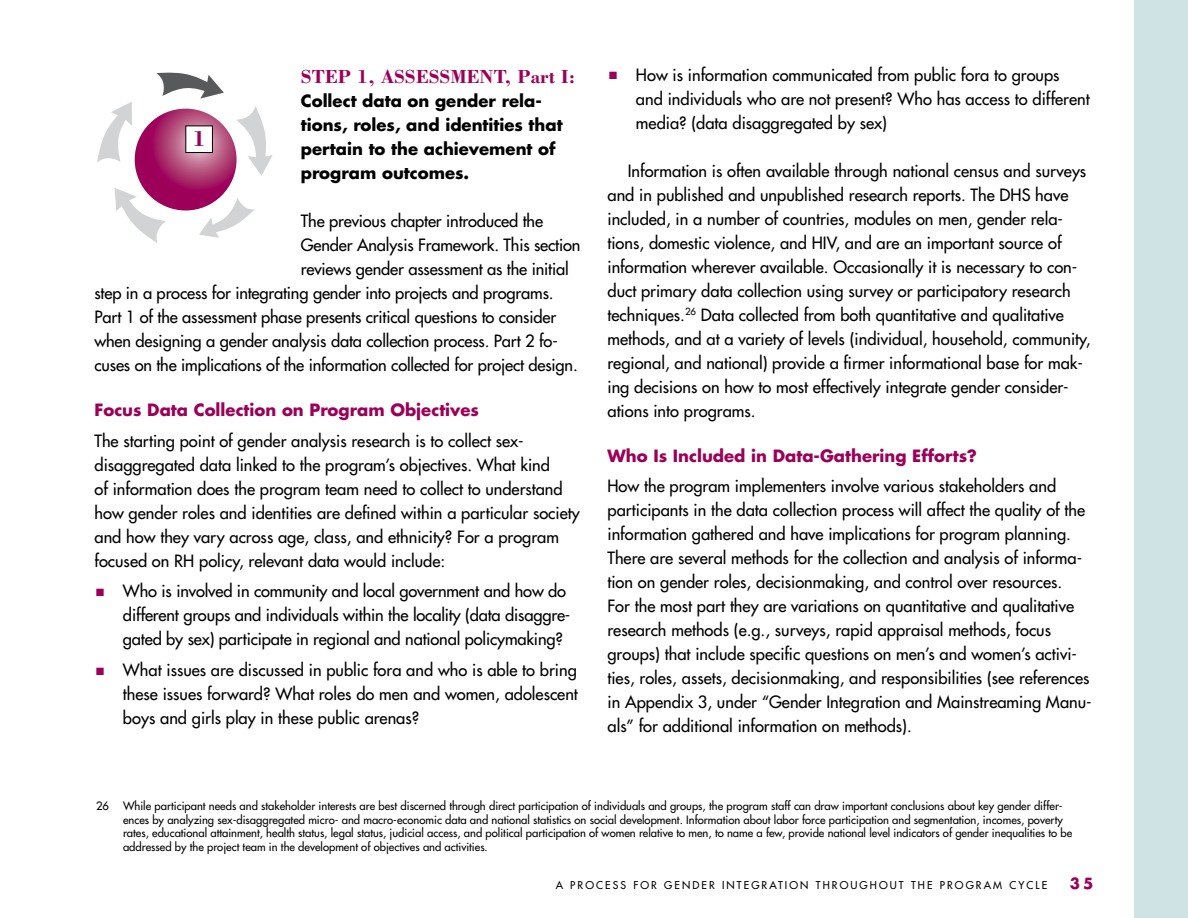
<style>
.page{position:relative;width:1188px;height:918px;background:#fff}
.page>*{position:absolute;margin:0;border:0;box-sizing:border-box;transform-origin:0 0}
.t1{font:700 22.5px "Bodoni";color:#9c0058}
.t2{font:700 19.5px "Bodoni";color:#9c0058}
.t3{font:16.5px/24px "Futura";color:#000}
.t4{font:700 16.5px/24px "Futura";color:#000}
.t5{font:700 16.5px "Futura";color:#9c0058}
.t6{font:700 15px "Futura";color:#9c0058}
.t7{font:11.25px/13.5px "Futura";color:#000}
.t8{font:10.5px "Futura";letter-spacing:.2em;color:#000}
.s1{color:#9c0058}
</style>
<div class="page">
<div style="left:1134px;top:0;width:54px;height:918px;background:#cfe2e4"></div>
<svg style="left:135px;top:109px;width:102px;height:101px;background:#aa306f"></svg>
<svg style="left:156px;top:72px;width:68px;height:27px"></svg>
<svg style="left:97px;top:102px;width:35px;height:60px"></svg>
<svg style="left:115px;top:188px;width:53px;height:55px"></svg>
<svg style="left:199px;top:196px;width:55px;height:42px"></svg>
<svg style="left:234px;top:106px;width:39px;height:70px"></svg>
<div style="left:186px;top:126px;width:26px;height:27px;background:#fff"></div>
<div style="left:186px;top:126px;width:27px;height:27px;border:1px solid #000"></div>
<p class="t2" style="left:301px;top:64px;width:14px">STEP</p>
<p class="t2" style="left:357px;top:64px;width:50px">1, ASSESS</p>
<p class="t2" style="left:450px;top:64px;width:31px">MENT</p>
<p class="t2" style="left:505px;top:64px;width:72px">, Part I:</p>
<p class="t4" style="left:301px;top:89px;width:263px">Collect data on gender rela&shy;tions, roles, and identities that pertain to the achievement of program outcomes.</p>
<p class="t3" style="left:301px;top:209px;width:244px">The previous chapter introduced the</p>
<p class="t3" style="left:301px;top:233px;width:281px">Gender Analysis Framework. This section</p>
<p class="t3" style="left:301px;top:257px;width:269px">reviews gender assessment as the initial</p>
<p class="t3" style="left:94px;top:281px;width:461px">step in a process for integrating gender into projects and programs.</p>
<p class="t3" style="left:94px;top:305px;width:463px">Part 1 of the assessment phase presents critical questions to consider</p>
<p class="t3" style="left:94px;top:329px;width:465px">when designing a gender analysis data collection process. Part 2 fo-</p>
<p class="t3" style="left:94px;top:353px;width:485px">cuses on the implications of the information collected for project design.</p>
<p class="t5" style="left:94px;top:399px;width:386px">Focus Data Collection on Program Objectives</p>
<p class="t3" style="left:94px;top:429px;width:487px">The starting point of gender analysis research is to collect sex&shy;disaggregated data linked to the program’s objectives. What kind<br>of information does the program team need to collect to understand how gender roles and identities are defined within a particular society and how they vary across age, class, and ethnicity? For a program focused on RH policy, relevant data would include:</p>
<p class="t3" style="left:123px;top:579px;width:449px;text-indent:-27px"><span class="s1">■</span> Who is involved in community and local government and how do different groups and individuals within the locality (data disaggre&shy;gated by sex) participate in regional and national policymaking?</p>
<p class="t3" style="left:123px;top:658px;width:457px;text-align:justify;text-indent:-27px"><span class="s1">■</span> What issues are discussed in public fora and who is able to bring these issues forward? What roles do men and women, adolescent boys and girls play in these public arenas?</p>
<h1 class="t1" style="left:192px;top:125px;width:15px">1</h1>
<p class="t3" style="left:636px;top:62px;width:455px;text-indent:-27px"><span class="s1">■</span> How is information communicated from public fora to groups and individuals who are not present? Who has access to different media? (data disaggregated by sex)</p>
<p class="t3" style="left:607px;top:158px;width:485px;text-indent:20px">Information is often available through national census and surveys and in published and unpublished research reports. The DHS have included, in a number of countries, modules on men, gender rela&shy;tions, domestic violence, and HIV, and are an important source of information wherever available. Occasionally it is necessary to con&shy;duct primary data collection using survey or participatory research techniques.<sup>26</sup> Data collected from both quantitative and qualitative methods, and at a variety of levels (individual, household, community, regional, and national) provide a firmer informational base for mak&shy;ing decisions on how to most effectively integrate gender consider&shy;ations into programs.</p>
<p class="t5" style="left:607px;top:444px;width:371px">Who Is Included in Data-Gathering Efforts?</p>
<p class="t3" style="left:607px;top:474px;width:486px">How the program implementers involve various stakeholders and participants in the data collection process will affect the quality of the information gathered and have implications for program planning.<br>There are several methods for the collection and analysis of informa&shy;tion on gender roles, decisionmaking, and control over resources.<br>For the most part they are variations on quantitative and qualitative research methods (e.g., surveys, rapid appraisal methods, focus groups) that include specific questions on men’s and women’s activi&shy;ties, roles, assets, decisionmaking, and responsibilities (see references in Appendix 3, under “Gender Integration and Mainstreaming Manu&shy;als” for additional information on methods).</p>
<p class="t7" style="left:123px;top:799px;width:951px;text-indent:-27px">26 While participant needs and stakeholder interests are best discerned through direct participation of individuals and groups, the program staff can draw important conclusions about key gender differ&shy;ences by analyzing sex-disaggregated micro- and macro-economic data and national statistics on social development. Information about labor force participation and segmentation, incomes, poverty rates, educational attainment, health status, legal status, judicial access, and political participation of women relative to men, to name a few, provide national level indicators of gender inequalities to be addressed by the project team in the development of objectives and activities.</p>
<p class="t8" style="left:556px;top:879px;width:493px">a proc ess f or gender integration th rough out th e progra m c ycl e</p>
<p class="t6" style="left:1070px;top:874px;width:25px">35</p>
</div>
